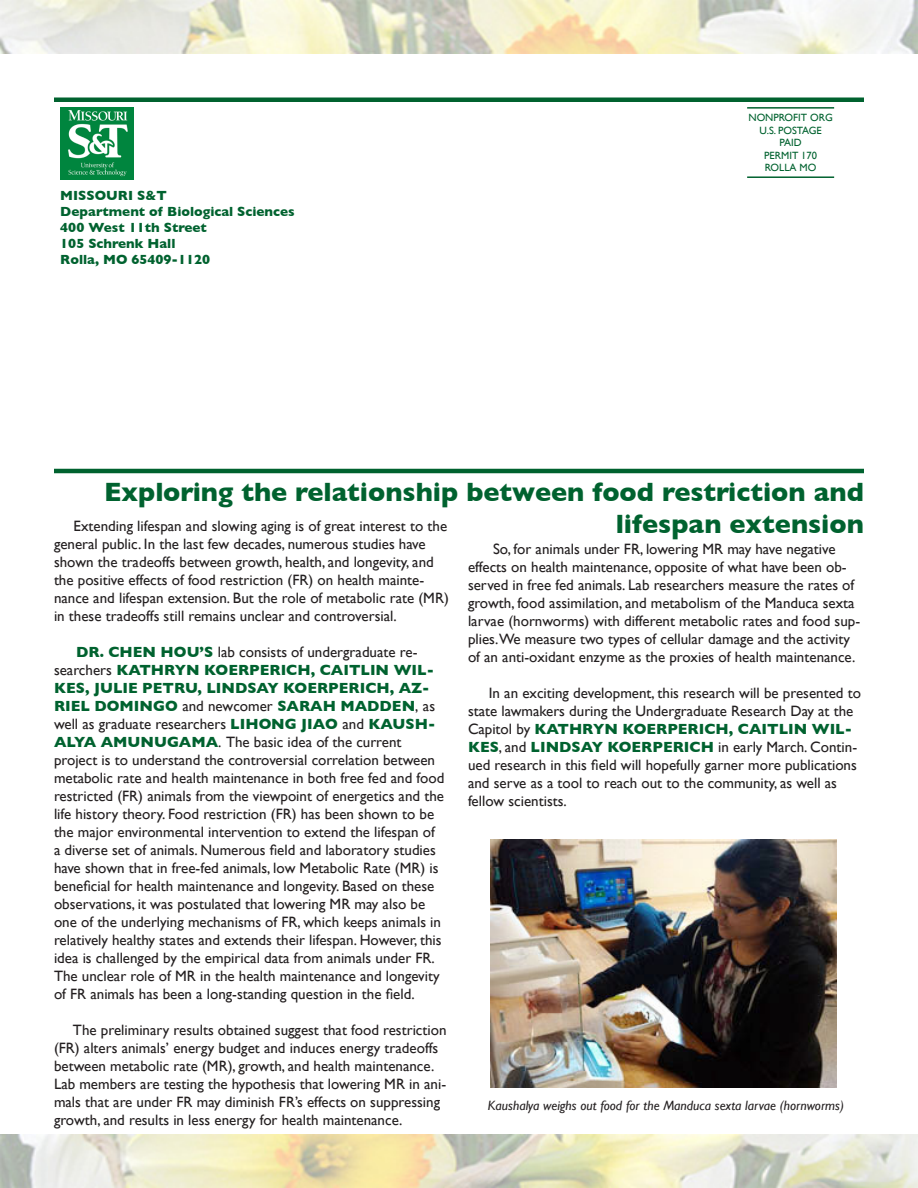
<style>
.page{position:relative;width:918px;height:1188px;background:#fff}
.page>*{position:absolute;margin:0;border:0;box-sizing:border-box;transform-origin:0 0}
.t1{font:700 27px/32.4px "Gill Sans";color:#00622f;text-align:right}
.t2{font:15px/18px "Gill Sans";color:#231f20}
.t3{font:700 13.5px "Gill Sans";color:#00622f}
.t4{font:italic 13.5px "Gill Sans";color:#231f20}
.t5{font:10.5px "Gill Sans";color:#00622f}
.s1{font-weight:700;color:#00622f}
</style>
<div class="page">
<hr style="left:54px;top:98px;width:810px;height:4px;background:#00622f">
<hr style="left:747px;top:107px;width:87px;height:2px;background:#00622f">
<hr style="left:747px;top:176px;width:87px;height:2px;background:#00622f">
<img style="left:0;top:0;width:918px;height:54px">
<img style="left:0;top:1134px;width:918px;height:54px">
<img style="left:60px;top:107px;width:74px;height:72px">
<hr style="left:54px;top:469px;width:810px;height:4px;background:#00622f">
<img style="left:490px;top:840px;width:346px;height:247px">
<p class="t3" style="left:60px;top:187px;width:108px">MISSOURI S&amp;T</p>
<p class="t3" style="left:60px;top:203px;width:236px">Department of Biological Sciences</p>
<p class="t3" style="left:60px;top:220px;width:148px">400 West 11th Street</p>
<p class="t3" style="left:60px;top:236px;width:117px">105 Schrenk Hall</p>
<p class="t3" style="left:60px;top:252px;width:152px">Rolla, MO 65409-1120</p>
<p class="t5" style="left:748px;top:111px;width:86px">NONPROFIT ORG</p>
<p class="t5" style="left:760px;top:124px;width:64px">U.S. POSTAGE</p>
<p class="t5" style="left:780px;top:136px;width:24px">PAID</p>
<p class="t5" style="left:764px;top:149px;width:54px">PERMIT 170</p>
<p class="t5" style="left:765px;top:162px;width:53px">ROLLA MO</p>
<p class="t1" style="left:104px;top:475px;width:761px">Exploring the relationship between food restriction and lifespan extension</p>
<p class="t2" style="left:468px;top:540px;width:394px;text-indent:25px">So, for animals under FR, lowering MR may have negative effects on health maintenance, opposite of what have been ob&shy;served in free fed animals. Lab researchers measure the rates of growth, food assimilation, and metabolism of the Manduca sexta larvae (hornworms) with different metabolic rates and food sup&shy;plies.We measure two types of cellular damage and the activity of an anti-oxidant enzyme as the proxies of health maintenance.</p>
<p class="t2" style="left:468px;top:684px;width:394px;text-indent:21px">In an exciting development, this research will be presented to state lawmakers during the Undergraduate Research Day at the Capitol by <span class="s1">KATHRYN KOERPERICH, CAITLIN WIL-KES</span>, and <span class="s1">LINDSAY KOERPERICH</span> in early March. Contin&shy;ued research in this field will hopefully garner more publications and serve as a tool to reach out to the community, as well as fellow scientists.</p>
<p class="t2" style="left:54px;top:517px;width:396px;text-indent:20px">Extending lifespan and slowing aging is of great interest to the general public. In the last few decades, numerous studies have shown the tradeoffs between growth, health, and longevity, and the positive effects of food restriction (FR) on health mainte&shy;nance and lifespan extension. But the role of metabolic rate (MR) in these tradeoffs still remains unclear and controversial.</p>
<p class="t2" style="left:54px;top:643px;width:392px;text-indent:22px"><span class="s1">DR. CHEN HOU’S</span> lab consists of undergraduate re&shy;searchers <span class="s1">KATHRYN KOERPERICH, CAITLIN WIL-KES, JULIE PETRU, LINDSAY KOERPERICH, AZ-RIEL DOMINGO</span> and newcomer <span class="s1">SARAH MADDEN</span>, as well as graduate researchers <span class="s1">LIHONG JIAO</span> and <span class="s1">KAUSH-ALYA AMUNUGAMA</span>. The basic idea of the current project is to understand the controversial correlation between metabolic rate and health maintenance in both free fed and food restricted (FR) animals from the viewpoint of energetics and the life history theory. Food restriction (FR) has been shown to be the major environmental intervention to extend the lifespan of a diverse set of animals. Numerous field and laboratory studies have shown that in free-fed animals, low Metabolic Rate (MR) is beneficial for health maintenance and longevity. Based on these observations, it was postulated that lowering MR may also be one of the underlying mechanisms of FR, which keeps animals in relatively healthy states and extends their lifespan. However, this idea is challenged by the empirical data from animals under FR.<br>The unclear role of MR in the health maintenance and longevity of FR animals has been a long-standing question in the field.</p>
<p class="t2" style="left:54px;top:1021px;width:394px;text-indent:19px">The preliminary results obtained suggest that food restriction (FR) alters animals’ energy budget and induces energy tradeoffs between metabolic rate (MR), growth, and health maintenance.<br>Lab members are testing the hypothesis that lowering MR in ani&shy;mals that are under FR may diminish FR’s effects on suppressing growth, and results in less energy for health maintenance.</p>
<p class="t4" style="left:488px;top:1098px;width:357px">Kaushalya weighs out food for the Manduca sexta larvae (hornworms)</p>
</div>
